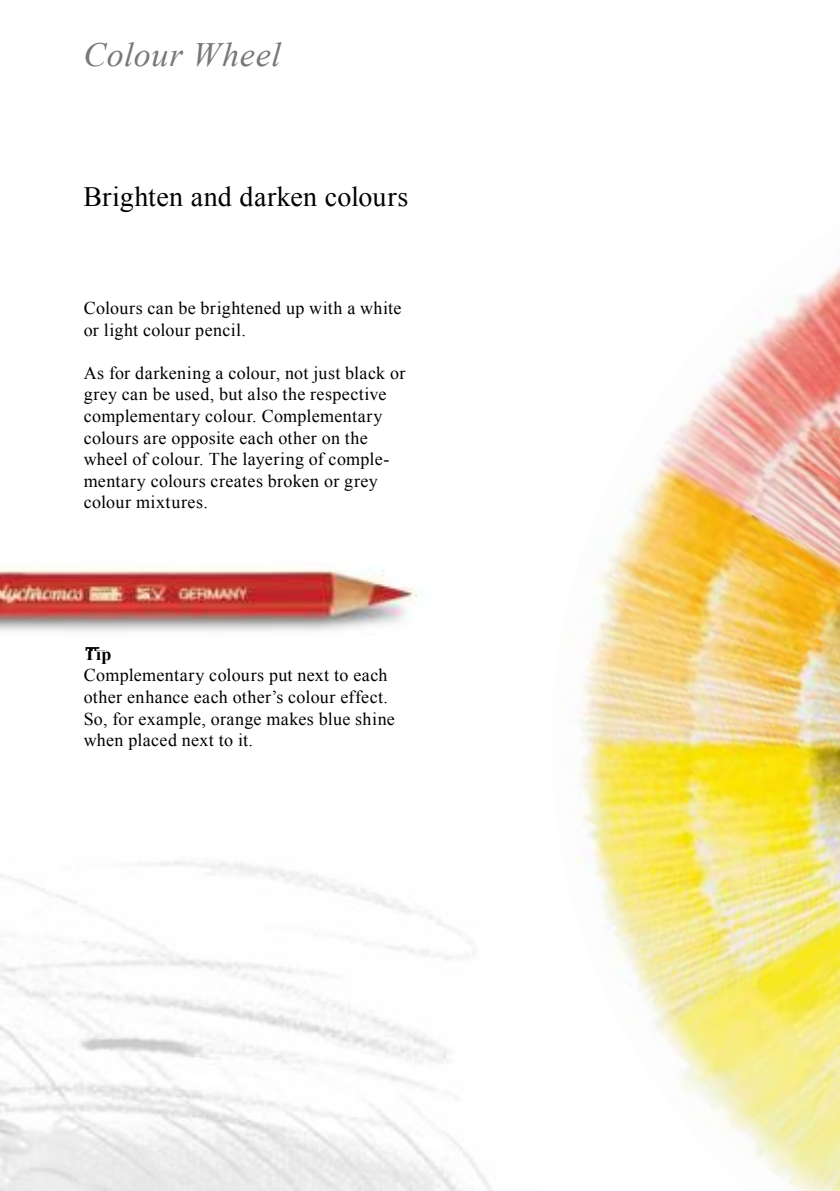
<style>
.page{position:relative;width:840px;height:1191px;background:#fff}
.page>*{position:absolute;margin:0;border:0;box-sizing:border-box;transform-origin:0 0}
.t1{font:italic 34px "Times New Roman";letter-spacing:.02em;color:#777877}
.t2{font:28px "Times New Roman";letter-spacing:.01em;color:#000}
.t3{font:18px/21.6px "Times New Roman";letter-spacing:.02em;color:#000}
.t4{font:700 18px "Times New Roman";color:#000}
</style>
<div class="page">
<img style="left:581px;top:427px;width:258px;height:283px">
<img style="left:678px;top:267px;width:161px;height:179px">
<img style="left:578px;top:710px;width:117px;height:87px">
<img style="left:575px;top:797px;width:230px;height:98px">
<img style="left:787px;top:371px;width:52px;height:111px">
<img style="left:601px;top:895px;width:238px;height:117px">
<img style="left:652px;top:1012px;width:187px;height:179px">
<img style="left:695px;top:637px;width:144px;height:252px">
<img style="left:816px;top:605px;width:23px;height:49px">
<img style="left:805px;top:839px;width:34px;height:73px">
<img style="left:0;top:567px;width:418px;height:65px">
<img style="left:85px;top:647px;width:22px;height:4px">
<h1 class="t1" style="left:83px;top:42px;width:199px">Colour Wheel</h1>
<h2 class="t2" style="left:83px;top:186px;width:326px">Brighten and darken colours</h2>
<p class="t3" style="left:84px;top:299px;width:319px">Colours can be brightened up with a white or light colour pencil.</p>
<p class="t3" style="left:84px;top:364px;width:323px">As for darkening a colour, not just black or grey can be used, but also the respective complementary colour. Complementary colours are opposite each other on the wheel of colour. The layering of comple&shy;mentary colours creates broken or grey colour mixtures.</p>
<p class="t4" style="left:84px;top:647px;width:29px">Tip</p>
<p class="t3" style="left:84px;top:666px;width:312px">Complementary colours put next to each other enhance each other’s colour effect.<br>So, for example, orange makes blue shine when placed next to it.</p>
</div>
